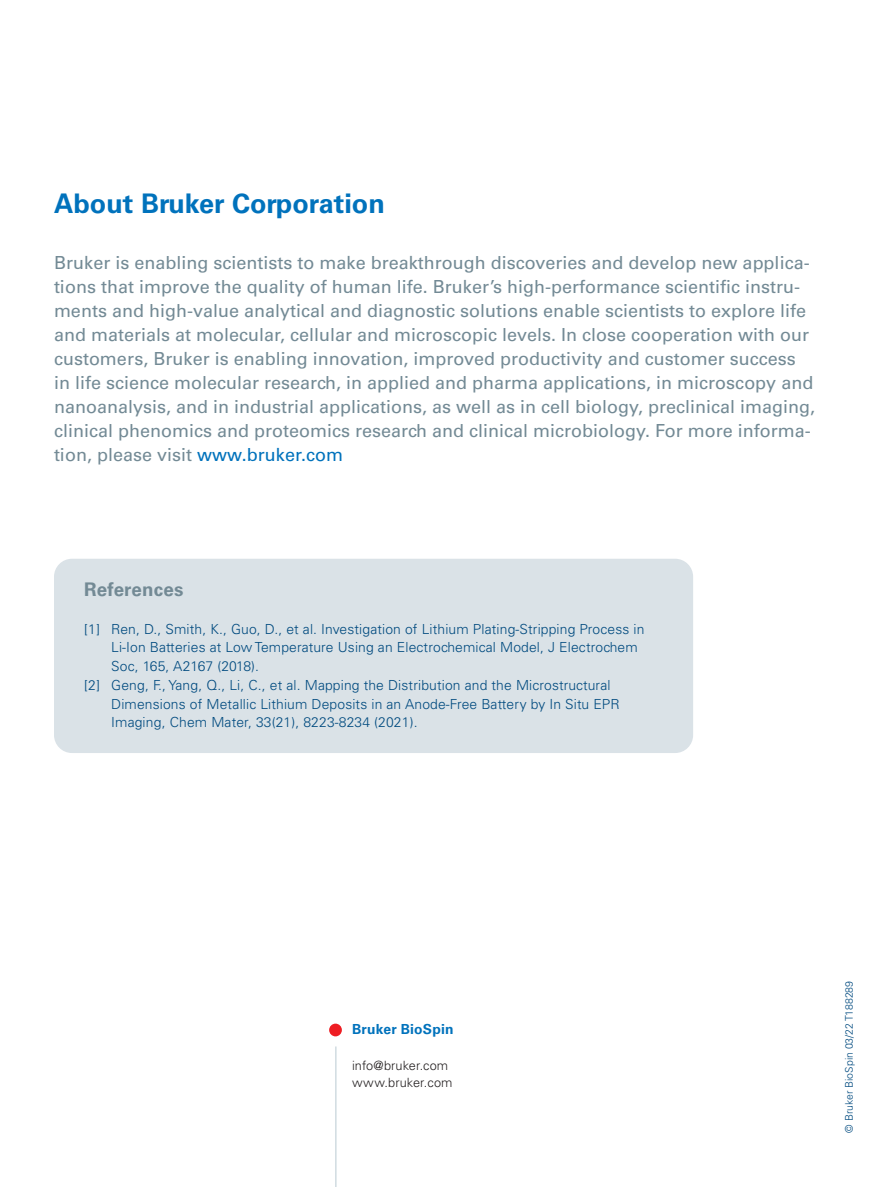
<style>
.page{position:relative;width:893px;height:1187px;background:#fff}
.page>*{position:absolute;margin:0;border:0;box-sizing:border-box;transform-origin:0 0}
.t1{font:700 27px "Univers LT Std";color:#0072bc}
.t2{font:700 18.75px "Univers LT Std";letter-spacing:.01em;color:#738a95}
.t3{font:18px/24px "Univers LT Std";color:#738a95}
.t4{font:300 13.8px "Univers LT Std";letter-spacing:.01em;color:#004a7f}
.t5{font:700 13.8px "Univers LT Std";letter-spacing:.015em;color:#0072bc}
.t6{font:300 12.75px/17px "Univers LT Std";letter-spacing:.01em;color:#231f20}
.t7{font:300 10.5px "Univers LT Std";color:#004a7f}
.s1{color:#0072bc}
</style>
<div class="page">
<div style="left:54px;top:558px;width:639px;height:195px;background:#dae2e7;border-radius:18px"></div>
<div style="left:329px;top:1023px;width:13px;height:13px;background:#ee1d23;border-radius:50%"></div>
<hr style="left:335px;top:1046px;width:1px;height:140px;background:#bacad2">
<h1 class="t1" style="left:54px;top:188px;width:332px">About Bruker Corporation</h1>
<p class="t3" style="left:54px;top:250px;width:763px">Bruker is enabling scientists to make breakthrough discoveries and develop new applica&shy;tions that improve the quality of human life. Bruker’s high-performance scientific instru&shy;ments and high-value analytical and diagnostic solutions enable scientists to explore life and materials at molecular, cellular and microscopic levels. In close cooperation with our customers, Bruker is enabling innovation, improved productivity and customer success in life science molecular research, in applied and pharma applications, in microscopy and nanoanalysis, and in industrial applications, as well as in cell biology, preclinical imaging, clinical phenomics and proteomics research and clinical microbiology. For more informa&shy;tion, please visit <span class="s1">www.bruker.com</span></p>
<p class="t2" style="left:84px;top:578px;width:101px">References</p>
<p class="t4" style="left:84px;top:620px;width:562px">[1] Ren, D., Smith, K., Guo, D., et al. Investigation of Lithium Plating-Stripping Process in</p>
<p class="t4" style="left:111px;top:639px;width:528px">Li-Ion Batteries at Low Temperature Using an Electrochemical Model, J Electrochem</p>
<p class="t4" style="left:111px;top:657px;width:149px">Soc, 165, A2167 (2018).</p>
<p class="t4" style="left:84px;top:676px;width:528px">[2] Geng, F., Yang, Q., Li, C., et al. Mapping the Distribution and the Microstructural</p>
<p class="t4" style="left:111px;top:695px;width:510px">Dimensions of Metallic Lithium Deposits in an Anode-Free Battery by In Situ EPR</p>
<p class="t4" style="left:111px;top:714px;width:308px">Imaging, Chem Mater, 33(21), 8223-8234 (2021).</p>
<p class="t5" style="left:352px;top:1021px;width:103px">Bruker BioSpin</p>
<p class="t6" style="left:352px;top:1056px;width:102px">info@bruker.com www.bruker.com</p>
<p class="t7" style="left:843px;top:1132px;width:153px;rotate:-90deg">© Bruker BioSpin 03/22 T188289</p>
</div>
